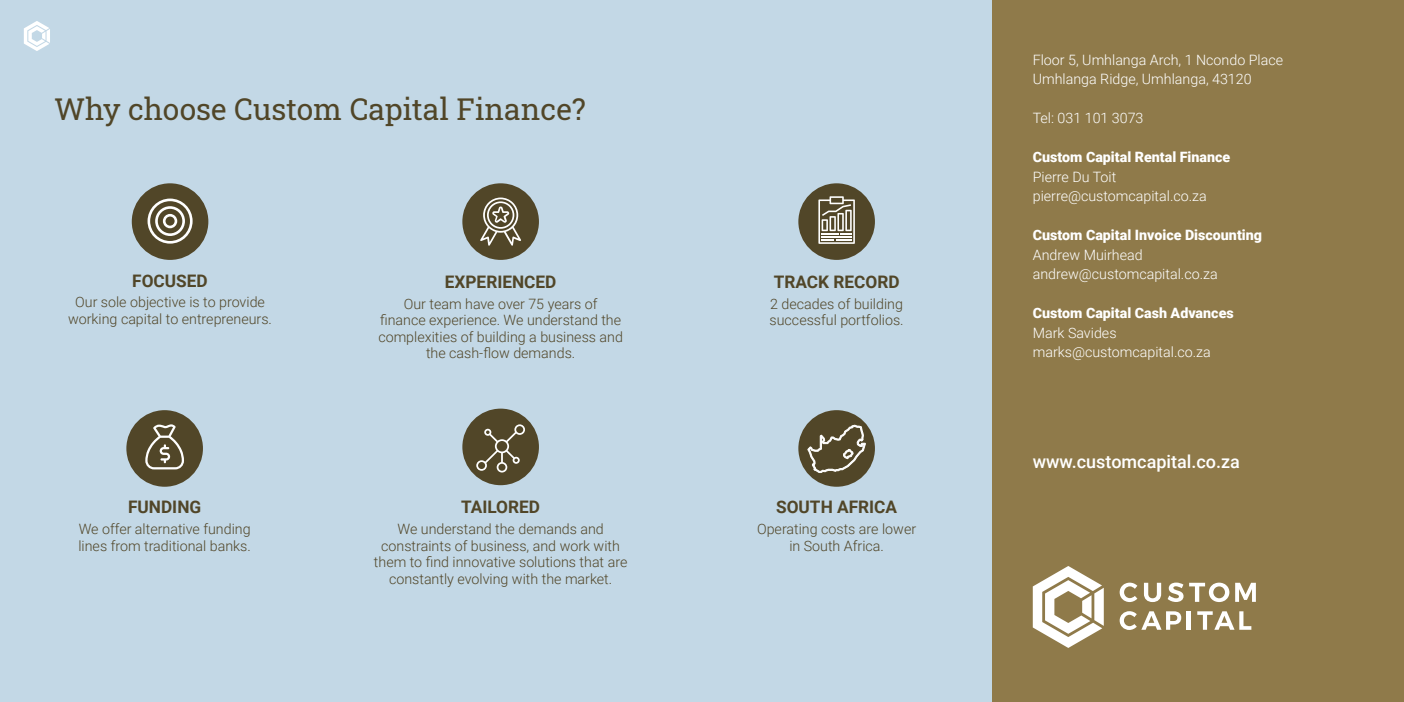
<style>
.page{position:relative;width:1404px;height:702px;background:#fff}
.page>*{position:absolute;margin:0;border:0;box-sizing:border-box;transform-origin:0 0}
.t1{font:30px "Roboto Slab";color:#514628}
.t2{font:500 18px "Roboto";color:#fff}
.t3{font:700 17.25px "Roboto";color:#514628}
.t4{font:300 14.25px/16.5px "Roboto";color:#514628;text-align:center}
.t5{font:300 14.25px/19.5px "Roboto";color:#fff}
.t6{font:900 14.25px "Roboto";color:#fff}
</style>
<div class="page">
<div style="left:991px;top:0;width:412px;height:702px;background:#8f7a4a"></div>
<div style="left:0;top:0;width:991px;height:702px;background:#c3d8e6"></div>
<div style="left:132px;top:183px;width:76px;height:77px;background:#514628;border-radius:50%"></div>
<svg style="left:147px;top:198px;width:45px;height:45px"></svg>
<div style="left:126px;top:410px;width:77px;height:76px;background:#514628;border-radius:50%"></div>
<svg style="left:145px;top:424px;width:39px;height:45px"></svg>
<div style="left:462px;top:183px;width:77px;height:77px;background:#514628;border-radius:50%"></div>
<svg style="left:480px;top:197px;width:41px;height:49px"></svg>
<div style="left:462px;top:408px;width:77px;height:77px;background:#514628;border-radius:50%"></div>
<svg style="left:476px;top:424px;width:49px;height:48px"></svg>
<div style="left:798px;top:183px;width:76px;height:77px;background:#514628;border-radius:50%"></div>
<svg style="left:818px;top:196px;width:36px;height:48px"></svg>
<div style="left:798px;top:410px;width:76px;height:76px;background:#514628;border-radius:50%"></div>
<svg style="left:806px;top:419px;width:60px;height:54px"></svg>
<svg style="left:1032px;top:566px;width:71px;height:82px"></svg>
<svg style="left:1119px;top:582px;width:18px;height:20px"></svg>
<svg style="left:1144px;top:582px;width:16px;height:20px"></svg>
<svg style="left:1167px;top:582px;width:88px;height:20px"></svg>
<svg style="left:1119px;top:611px;width:62px;height:19px"></svg>
<hr style="left:1186px;top:611px;width:4px;height:18px;background:#fff">
<svg style="left:1197px;top:611px;width:54px;height:18px"></svg>
<svg style="left:24px;top:21px;width:26px;height:30px"></svg>
<h1 class="t1" style="left:54px;top:89px;width:533px">Why choose Custom Capital Finance?</h1>
<p class="t3" style="left:132px;top:268px;width:77px">FOCUSED</p>
<p class="t4" style="left:68px;top:293px;width:205px">Our sole objective is to provide working capital to entrepreneurs.</p>
<p class="t3" style="left:128px;top:495px;width:75px">FUNDING</p>
<p class="t4" style="left:78px;top:520px;width:174px;text-align:left">We offer alternative funding lines from traditional banks.</p>
<p class="t3" style="left:445px;top:270px;width:113px">EXPERIENCED</p>
<p class="t4" style="left:378px;top:295px;width:246px">Our team have over 75 years of<br>finance experience. We understand the complexities of building a business and the cash-flow demands.</p>
<p class="t3" style="left:461px;top:495px;width:80px">TAILORED</p>
<p class="t4" style="left:374px;top:520px;width:255px">We understand the demands and constraints of business, and work with them to find innovative solutions that are constantly evolving with the market.</p>
<p class="t3" style="left:773px;top:270px;width:127px">TRACK RECORD</p>
<p class="t4" style="left:769px;top:295px;width:135px;text-align:left">2 decades of building successful portfolios.</p>
<p class="t3" style="left:776px;top:495px;width:123px">SOUTH AFRICA</p>
<p class="t4" style="left:757px;top:520px;width:161px">Operating costs are lower in South Africa.</p>
<p class="t5" style="left:1032px;top:49px;width:252px">Floor 5, Umhlanga Arch, 1 Ncondo Place<br>Umhlanga Ridge, Umhlanga, 43120</p>
<p class="t5" style="left:1032px;top:108px;width:112px">Tel: 031 101 3073</p>
<p class="t6" style="left:1032px;top:147px;width:199px">Custom Capital Rental Finance</p>
<p class="t5" style="left:1032px;top:166px;width:175px">Pierre Du Toit pierre@customcapital.co.za</p>
<p class="t6" style="left:1032px;top:225px;width:231px">Custom Capital Invoice Discounting</p>
<p class="t5" style="left:1032px;top:244px;width:186px">Andrew Muirhead andrew@customcapital.co.za</p>
<p class="t6" style="left:1032px;top:303px;width:202px">Custom Capital Cash Advances</p>
<p class="t5" style="left:1032px;top:322px;width:179px">Mark Savides marks@customcapital.co.za</p>
<p class="t2" style="left:1032px;top:449px;width:209px">www.customcapital.co.za</p>
</div>
